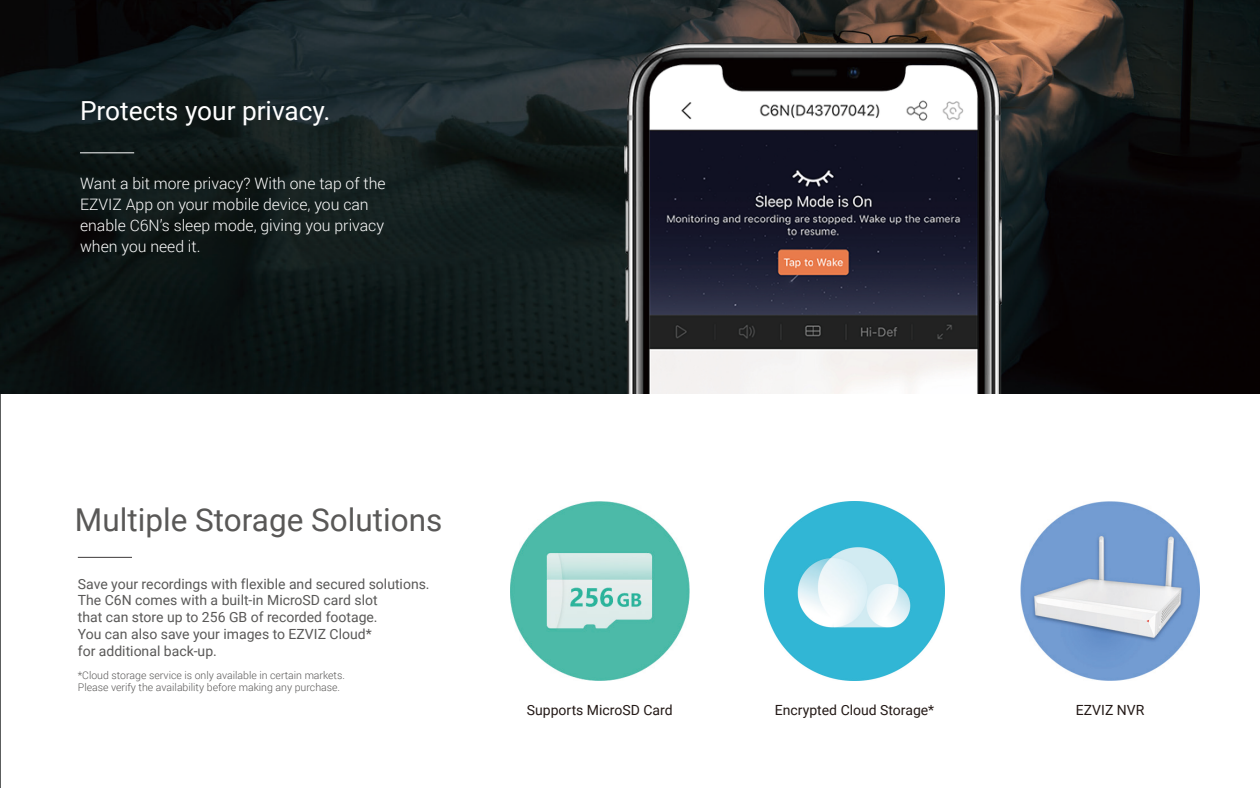
<style>
.page{position:relative;width:1260px;height:788px;background:#fff}
.page>*{position:absolute;margin:0;border:0;box-sizing:border-box;transform-origin:0 0}
.t1{font:31.5px "Roboto";color:#595857}
.t2{font:26.25px "Roboto";color:#fff}
.t3{font:300 15.75px/21px "Roboto";color:#fff}
.t4{font:14px/16.8px "Roboto";color:#595857}
.t5{font:14px "Roboto";color:#231916}
.t6{font:300 10.5px/12.6px "Roboto";color:#595857}
</style>
<div class="page">
<hr style="left:0;top:0;width:1px;height:788px;background:#5c5e5e">
<img style="left:0;top:0;width:1260px;height:394px">
<img style="left:625px;top:43px;width:377px;height:351px">
<hr style="left:80px;top:152px;width:54px;height:1px;background:#fff">
<hr style="left:78px;top:557px;width:54px;height:1px;background:#3d3a3a">
<img style="left:1020px;top:501px;width:180px;height:179px">
<img style="left:765px;top:501px;width:179px;height:179px">
<img style="left:510px;top:501px;width:179px;height:179px">
<h2 class="t2" style="left:80px;top:92px;width:252px">Protects your privacy.</h2>
<p class="t3" style="left:80px;top:172px;width:307px">Want a bit more privacy? With one tap of the EZVIZ App on your mobile device, you can enable C6N’s sleep mode, giving you privacy when you need it.</p>
<h1 class="t1" style="left:75px;top:497px;width:369px">Multiple Storage Solutions</h1>
<p class="t4" style="left:78px;top:574px;width:353px">Save your recordings with flexible and secured solutions.<br>The C6N comes with a built-in MicroSD card slot<br>that can store up to 256 GB of recorded footage.<br>You can also save your images to EZVIZ Cloud*<br>for additional back-up.</p>
<p class="t6" style="left:78px;top:668px;width:269px">*Cloud storage service is only available in certain markets.<br>Please verify the availability before making any purchase.</p>
<p class="t5" style="left:527px;top:700px;width:147px">Supports MicroSD Card</p>
<p class="t5" style="left:775px;top:700px;width:161px">Encrypted Cloud Storage*</p>
<p class="t5" style="left:1076px;top:700px;width:70px">EZVIZ NVR</p>
</div>
